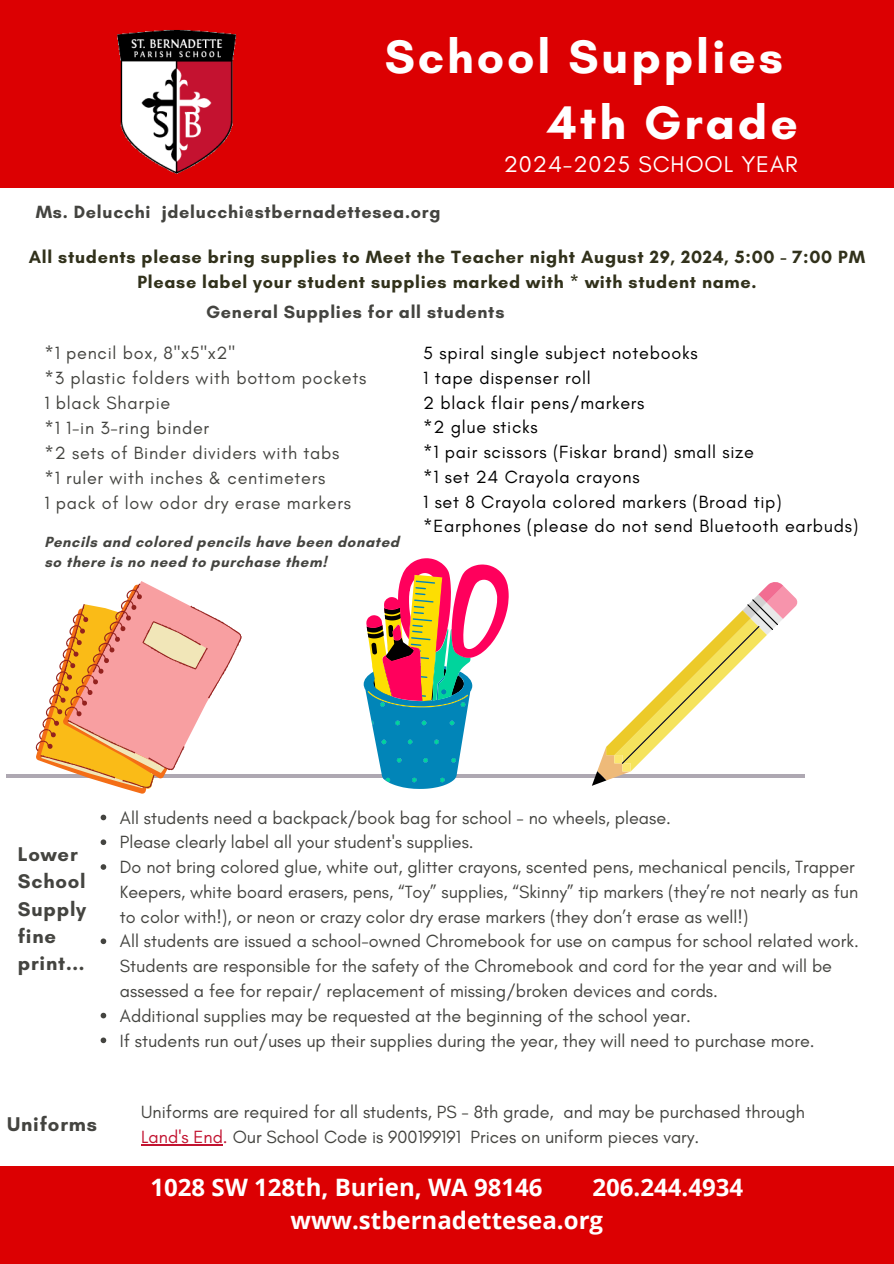
<style>
.page{position:relative;width:894px;height:1264px;background:#fff}
.page>*{position:absolute;margin:0;border:0;box-sizing:border-box;transform-origin:0 0}
.t1{font:700 48px/66.3px "Glacial Indifference";letter-spacing:.06em;color:#fff}
.t2{font:700 24px/32.7px "Open Sans";color:#fff}
.t3{font:23.1px "Glacial Indifference";letter-spacing:.04em;color:#fff}
.t4{font:700 20.25px/27.2px "Glacial Indifference";letter-spacing:.04em;color:#444440}
.t5{font:18px/24.8px "Glacial Indifference";color:#444440}
.t6{font:18px/24.8px "Glacial Indifference";letter-spacing:.04em;color:#000}
.t7{font:18px/25px "Glacial Indifference";letter-spacing:.04em;color:#444440}
.t8{font:700 18px/24.8px "Glacial Indifference";letter-spacing:.04em;color:#31311b;text-align:center}
.t9{font:700 18px "Glacial Indifference";letter-spacing:.04em;color:#444440}
.t10{font:700 15px/20px "Glacial Indifference";letter-spacing:.04em;color:#444440}
.s1{color:#c21330}
</style>
<div class="page">
<div style="left:0;top:0;width:893px;height:1263px;background:#dc0002"></div>
<div style="left:0;top:189px;width:893px;height:976px;background:#fff"></div>
<hr style="left:6px;top:774px;width:797px;height:4px;background:#aea8b2">
<img style="left:117px;top:30px;width:120px;height:144px">
<svg style="left:592px;top:582px;width:205px;height:203px"></svg>
<svg style="left:36px;top:581px;width:206px;height:212px"></svg>
<svg style="left:363px;top:558px;width:145px;height:231px"></svg>
<svg style="left:101px;top:814px;width:5px;height:6px"></svg>
<svg style="left:101px;top:839px;width:5px;height:6px"></svg>
<svg style="left:101px;top:864px;width:5px;height:5px"></svg>
<svg style="left:101px;top:938px;width:5px;height:6px"></svg>
<svg style="left:101px;top:1012px;width:5px;height:6px"></svg>
<svg style="left:101px;top:1037px;width:5px;height:6px"></svg>
<hr style="left:141px;top:1144px;width:82px;height:1px;background:#c21330">
<h1 class="t1" style="left:547px;top:23px;width:251px;text-indent:-163px">School Supplies<br>4th Grade</h1>
<h2 class="t3" style="left:503px;top:150px;width:295px">2024-2025 SCHOOL YEAR</h2>
<p class="t9" style="left:36px;top:201px;width:406px">Ms. Delucchi jdelucchi@stbernadettesea.org</p>
<p class="t8" style="left:29px;top:244px;width:837px">All students please bring supplies to Meet the Teacher night August 29, 2024, 5:00 - 7:00 PM<br>Please label your student supplies marked with * with student name.</p>
<p class="t9" style="left:206px;top:300px;width:300px">General Supplies for all students</p>
<p class="t7" style="left:44px;top:340px;width:323px">*1 pencil box, 8"x5"x2"<br>*3 plastic folders with bottom pockets<br>1 black Sharpie<br>*1 1-in 3-ring binder<br>*2 sets of Binder dividers with tabs<br>*1 ruler with inches &amp; centimeters<br>1 pack of low odor dry erase markers</p>
<h5 class="t10" style="left:44px;top:532px;width:356px">Pencils and colored pencils have been donated so there is no need to purchase them!</h5>
<p class="t6" style="left:423px;top:340px;width:436px">5 spiral single subject notebooks<br>1 tape dispenser roll<br>2 black flair pens/markers<br>*2 glue sticks<br>*1 pair scissors (Fiskar brand) small size<br>*1 set 24 Crayola crayons<br>1 set 8 Crayola colored markers (Broad tip) *Earphones (please do not send Bluetooth earbuds)</p>
<h5 class="t4" style="left:18px;top:840px;width:70px">Lower<br>School<br>Supply fine print...</h5>
<h5 class="t5" style="left:120px;top:805px;width:552px">All students need a backpack/book bag for school - no wheels, please.</h5>
<h6 class="t5" style="left:120px;top:829px;width:355px">Please clearly label all your student's supplies.</h6>
<p class="t5" style="left:120px;top:854px;width:739px">Do not bring colored glue, white out, glitter crayons, scented pens, mechanical pencils, Trapper<br>Keepers, white board erasers, pens, “Toy” supplies, “Skinny” tip markers (they’re not nearly as fun to color with!), or neon or crazy color dry erase markers (they don’t erase as well!)</p>
<h6 class="t5" style="left:120px;top:928px;width:740px">All students are issued a school-owned Chromebook for use on campus for school related work.<br>Students are responsible for the safety of the Chromebook and cord for the year and will be assessed a fee for repair/ replacement of missing/broken devices and cords.</h6>
<p class="t5" style="left:120px;top:1003px;width:572px">Additional supplies may be requested at the beginning of the school year.</p>
<p class="t5" style="left:120px;top:1027px;width:696px">If students run out/uses up their supplies during the year, they will need to purchase more.</p>
<p class="t4" style="left:7px;top:1110px;width:91px">Uniforms</p>
<p class="t5" style="left:141px;top:1099px;width:665px">Uniforms are required for all students, PS - 8th grade, and may be purchased through<br><span class="s1">Land's End.</span> Our School Code is 900199191 Prices on uniform pieces vary.</p>
<p class="t2" style="left:150px;top:1170px;width:393px">1028 SW 128th, Burien, WA 98146</p>
<p class="t2" style="left:290px;top:1170px;width:454px;text-indent:302px">206.244.4934 www.stbernadettesea.org</p>
</div>
